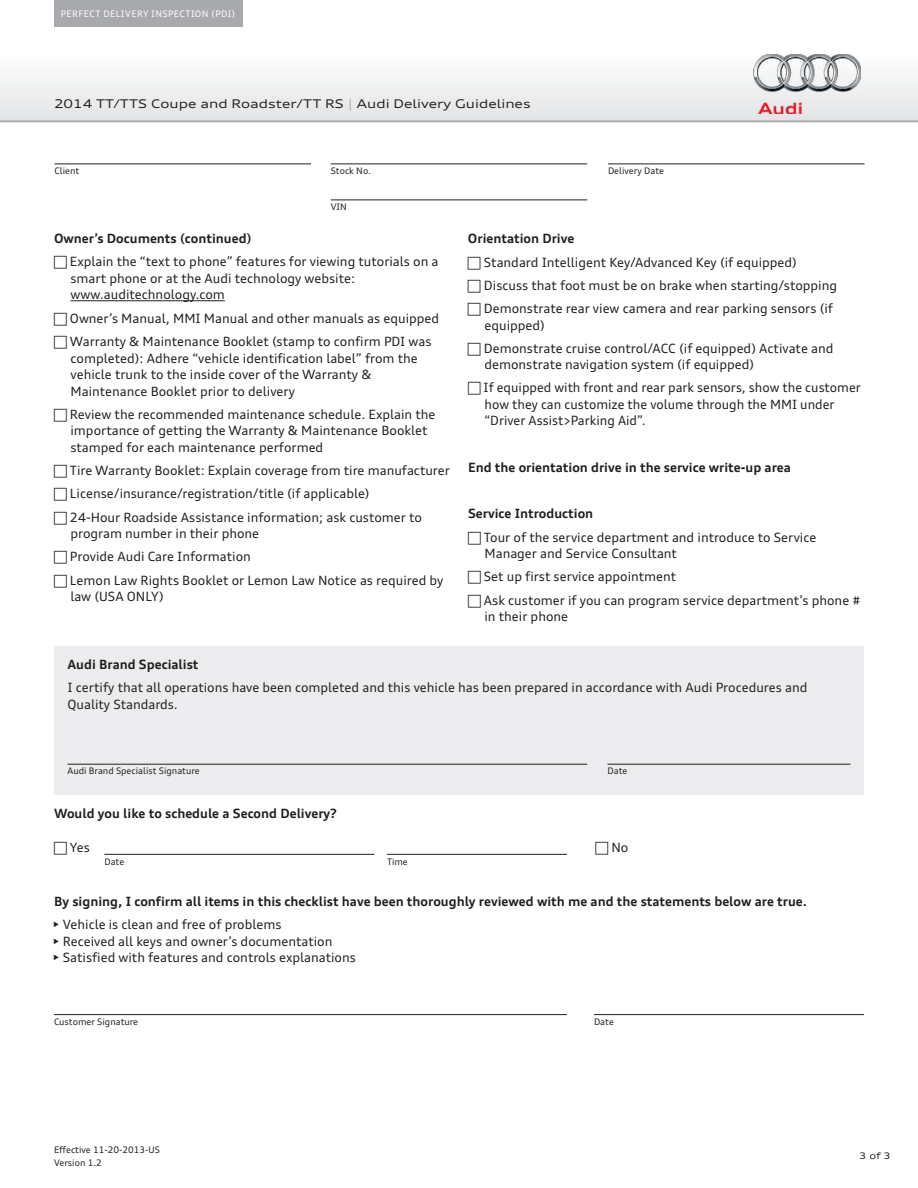
<style>
.page{position:relative;width:918px;height:1188px;background:#fff}
.page>*{position:absolute;margin:0;border:0;box-sizing:border-box;transform-origin:0 0}
.t1{font:12.75px/23.2px "Audi Type";color:#231f20}
.t2{font:700 12.75px "Audi Type";color:#231f20}
.t3{font:expanded 12px "Audi Type";color:#231f20}
.t4{font:9px/13.5px "Audi Type";color:#231f20}
.t5{font:9px "Audi Type";letter-spacing:.05em;color:#fff}
.t6{font:expanded 9px "Audi Type";color:#231f20}
.s1{color:#a8a9ad}
</style>
<div class="page">
<svg style="left:0;top:67px;width:918px;height:54px"></svg>
<div style="left:54px;top:0;width:189px;height:27px;background:#a8a9ad"></div>
<hr style="left:0;top:121px;width:918px;height:1px;background:#a8a9ad">
<hr style="left:55px;top:164px;width:256px;height:1px;background:#231f20">
<hr style="left:331px;top:164px;width:256px;height:1px;background:#231f20">
<hr style="left:331px;top:200px;width:256px;height:1px;background:#231f20">
<hr style="left:608px;top:164px;width:257px;height:1px;background:#231f20">
<img style="left:754px;top:54px;width:107px;height:60px">
<hr style="left:70px;top:300px;width:155px;height:1px;background:#231f20">
<div style="left:54px;top:646px;width:810px;height:149px;background:#ececee"></div>
<hr style="left:68px;top:764px;width:519px;height:1px;background:#231f20">
<hr style="left:608px;top:764px;width:242px;height:1px;background:#231f20">
<hr style="left:54px;top:1014px;width:513px;height:1px;background:#231f20">
<hr style="left:594px;top:1014px;width:270px;height:1px;background:#231f20">
<hr style="left:104px;top:854px;width:270px;height:1px;background:#231f20">
<hr style="left:387px;top:854px;width:180px;height:1px;background:#231f20">
<p class="t5" style="left:61px;top:8px;width:176px">PERFECT DELIVERY INSPECTION (PDI)</p>
<p class="t3" style="left:54px;top:96px;width:478px">2014 TT/TTS Coupe and Roadster/TT RS <span class="s1">|</span> Audi Delivery Guidelines</p>
<p class="t4" style="left:55px;top:164px;width:26px">Client</p>
<p class="t4" style="left:331px;top:164px;width:42px">Stock No.</p>
<p class="t4" style="left:331px;top:200px;width:18px">VIN</p>
<p class="t4" style="left:608px;top:164px;width:58px">Delivery Date</p>
<p class="t2" style="left:54px;top:231px;width:199px">Owner’s Documents (continued)</p>
<p class="t1" style="left:70px;top:254px;width:370px;line-height:16.5px">Explain the “text to phone” features for viewing tutorials on a smart phone or at the Audi technology website: www.auditechnology.com</p>
<p class="t1" style="left:70px;top:306px;width:371px">Owner’s Manual, MMI Manual and other manuals as equipped<br>Warranty &amp; Maintenance Booklet (stamp to confirm PDI was</p>
<p class="t1" style="left:70px;top:350px;width:349px;line-height:16.5px">completed): Adhere “vehicle identification label” from the vehicle trunk to the inside cover of the Warranty &amp;<br>Maintenance Booklet prior to delivery</p>
<p class="t1" style="left:70px;top:406px;width:367px;line-height:16.5px">Review the recommended maintenance schedule. Explain the importance of getting the Warranty &amp; Maintenance Booklet stamped for each maintenance performed</p>
<p class="t1" style="left:70px;top:459px;width:382px">Tire Warranty Booklet: Explain coverage from tire manufacturer<br>License/insurance/registration/title (if applicable)<br>24-Hour Roadside Assistance information; ask customer to</p>
<p class="t1" style="left:70px;top:522px;width:375px">program number in their phone<br>Provide Audi Care Information<br>Lemon Law Rights Booklet or Lemon Law Notice as required by</p>
<p class="t1" style="left:70px;top:585px;width:95px">law (USA ONLY)</p>
<p class="t2" style="left:468px;top:231px;width:108px">Orientation Drive</p>
<p class="t1" style="left:484px;top:250px;width:355px">Standard Intelligent Key/Advanced Key (if equipped)<br>Discuss that foot must be on brake when starting/stopping<br>Demonstrate rear view camera and rear parking sensors (if</p>
<p class="t1" style="left:484px;top:313px;width:351px">equipped)<br>Demonstrate cruise control/ACC (if equipped) Activate and</p>
<p class="t1" style="left:484px;top:353px;width:379px">demonstrate navigation system (if equipped)<br>If equipped with front and rear park sensors, show the customer</p>
<p class="t1" style="left:485px;top:396px;width:352px;line-height:16.5px">how they can customize the volume through the MMI under “Driver Assist&gt;Parking Aid”.</p>
<p class="t2" style="left:468px;top:459px;width:324px">End the orientation drive in the service write-up area</p>
<p class="t2" style="left:468px;top:506px;width:127px">Service Introduction</p>
<p class="t1" style="left:484px;top:529px;width:334px;line-height:16.5px">Tour of the service department and introduce to Service<br>Manager and Service Consultant</p>
<p class="t1" style="left:484px;top:565px;width:378px">Set up first service appointment<br>Ask customer if you can program service department’s phone #</p>
<p class="t1" style="left:484px;top:605px;width:85px">in their phone</p>
<p class="t2" style="left:68px;top:657px;width:133px">Audi Brand Specialist</p>
<p class="t1" style="left:68px;top:680px;width:741px;line-height:16.5px">I certify that all operations have been completed and this vehicle has been prepared in accordance with Audi Procedures and<br>Quality Standards.</p>
<p class="t4" style="left:68px;top:764px;width:134px">Audi Brand Specialist Signature</p>
<p class="t4" style="left:608px;top:764px;width:21px">Date</p>
<p class="t2" style="left:54px;top:805px;width:285px">Would you like to schedule a Second Delivery?</p>
<p class="t1" style="left:70px;top:836px;width:21px">Yes</p>
<p class="t1" style="left:611px;top:836px;width:18px">No</p>
<p class="t4" style="left:104px;top:854px;width:21px">Date</p>
<p class="t4" style="left:387px;top:854px;width:22px">Time</p>
<p class="t2" style="left:54px;top:893px;width:755px">By signing, I confirm all items in this checklist have been thoroughly reviewed with me and the statements below are true.</p>
<p class="t1" style="left:52px;top:913px;width:231px">• Vehicle is clean and free of problems</p>
<p class="t1" style="left:52px;top:930px;width:282px">• Received all keys and owner’s documentation</p>
<p class="t1" style="left:52px;top:946px;width:305px">• Satisfied with features and controls explanations</p>
<p class="t4" style="left:54px;top:1015px;width:86px">Customer Signature</p>
<p class="t4" style="left:594px;top:1015px;width:21px">Date</p>
<p class="t4" style="left:54px;top:1143px;width:107px">Effective 11-20-2013-US<br>Version 1.2</p>
<p class="t6" style="left:859px;top:1149px;width:33px">3 of 3</p>
</div>
